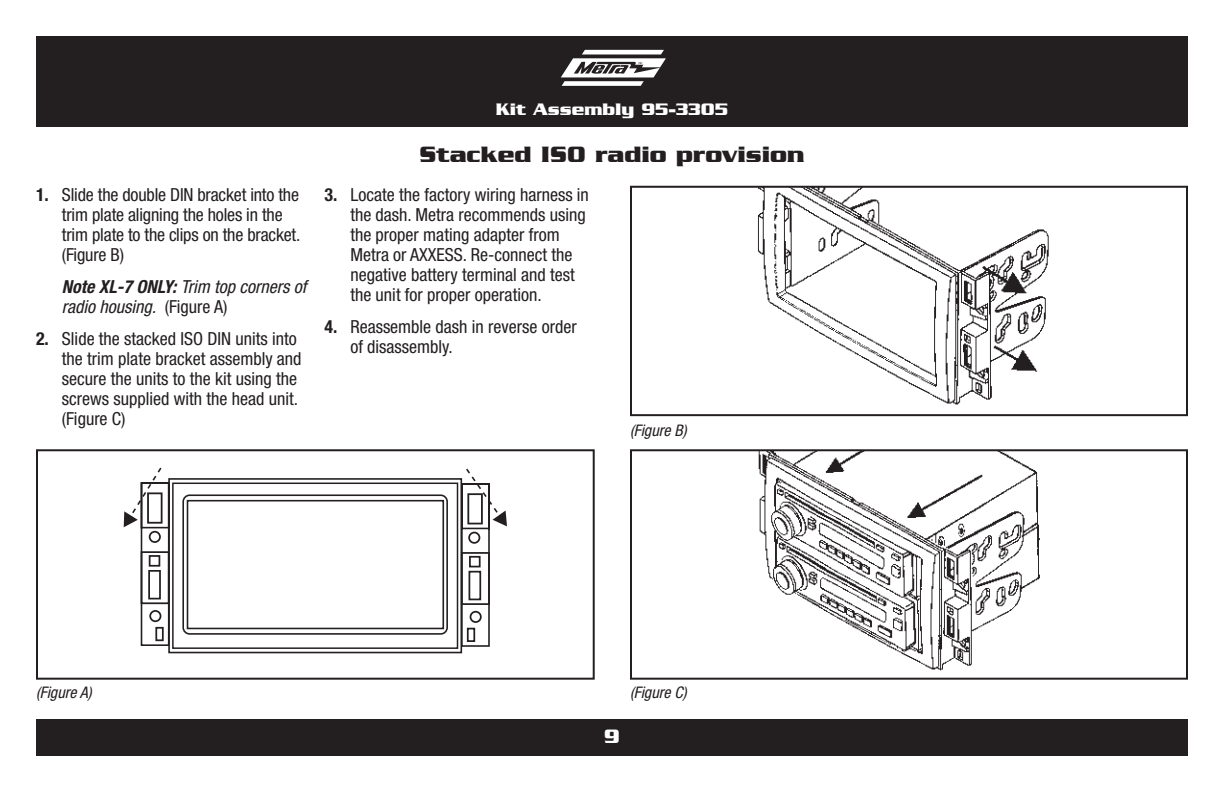
<style>
.page{position:relative;width:1224px;height:792px;background:#fff}
.page>*{position:absolute;margin:0;border:0;box-sizing:border-box;transform-origin:0 0}
.t1{font:700 24px "Serpentine";color:#231f20}
.t2{font:700 20px "Serpentine D";color:#fff}
.t3{font:condensed 18px/20px "Helvetica Neue";color:#231f20}
.t4{font:italic condensed 18px/20px "Helvetica Neue";color:#231f20}
.t5{font:700 18px "Serpentine";color:#fff}
.t6{font:italic condensed 16px "Helvetica Neue";color:#231f20}
.s1{font-weight:700}
.s2{font-style:normal}
</style>
<div class="page">
<div style="left:36px;top:36px;width:1152px;height:91px;background:#231f20"></div>
<svg style="left:561px;top:50px;width:105px;height:36px"></svg>
<div style="left:36px;top:719px;width:1152px;height:37px;background:#231f20"></div>
<svg style="left:168px;top:478px;width:322px;height:175px"></svg>
<svg style="left:460px;top:468px;width:47px;height:175px"></svg>
<svg style="left:124px;top:468px;width:46px;height:179px"></svg>
<div style="left:36px;top:449px;width:559px;height:231px;border:2px solid #231f20"></div>
<img style="left:758px;top:189px;width:291px;height:216px">
<div style="left:630px;top:186px;width:558px;height:230px;border:2px solid #231f20"></div>
<img style="left:758px;top:452px;width:282px;height:219px">
<div style="left:630px;top:449px;width:558px;height:231px;border:2px solid #231f20"></div>
<p class="t3" style="left:62px;top:185px;width:240px;text-indent:-26px"><span class="s1">1.</span> Slide the double DIN bracket into the trim plate aligning the holes in the trim plate to the clips on the bracket. (Figure B)</p>
<p class="t4" style="left:62px;top:277px;width:246px"><span class="s1">Note XL-7 ONLY:</span> Trim top corners of radio housing. <span class="s2">(Figure A)</span></p>
<p class="t3" style="left:62px;top:329px;width:241px;text-indent:-26px"><span class="s1">2.</span> Slide the stacked ISO DIN units into the trim plate bracket assembly and secure the units to the kit using the screws supplied with the head unit. (Figure C)</p>
<p class="t5" style="left:496px;top:99px;width:234px">Kit Assembly 95-3305</p>
<h1 class="t1" style="left:419px;top:141px;width:387px">Stacked ISO radio provision</h1>
<p class="t3" style="left:350px;top:185px;width:240px;text-indent:-26px"><span class="s1">3.</span> Locate the factory wiring harness in the dash. Metra recommends using the proper mating adapter from Metra or AXXESS. Re-connect the negative battery terminal and test the unit for proper operation.</p>
<p class="t3" style="left:350px;top:317px;width:228px;text-indent:-26px"><span class="s1">4.</span> Reassemble dash in reverse order of disassembly.</p>
<p class="t6" style="left:630px;top:421px;width:58px">(Figure B)</p>
<p class="t6" style="left:36px;top:683px;width:57px">(Figure A)</p>
<p class="t2" style="left:604px;top:726px;width:18px">9</p>
<p class="t6" style="left:630px;top:683px;width:58px">(Figure C)</p>
</div>
